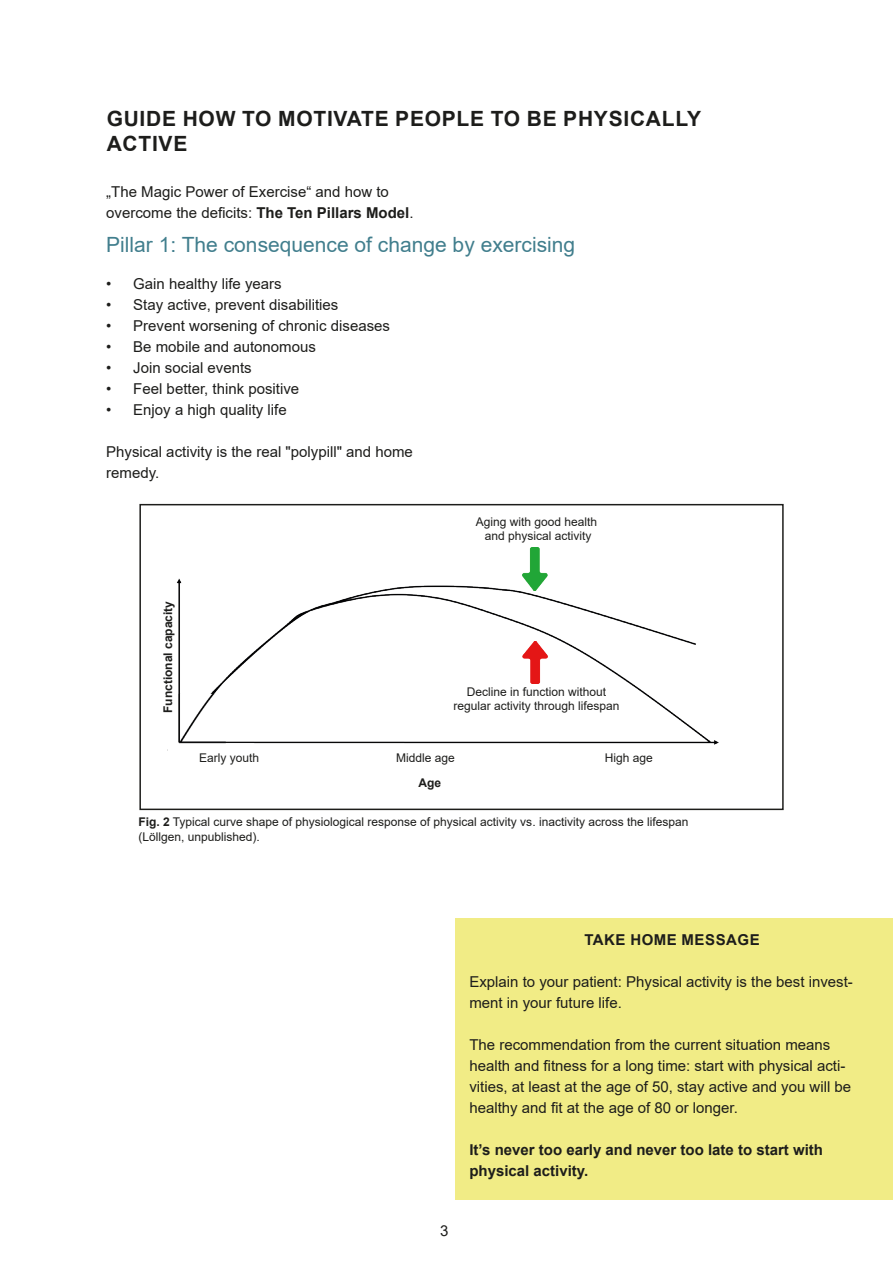
<style>
.page{position:relative;width:893px;height:1263px;background:#fff}
.page>*{position:absolute;margin:0;border:0;box-sizing:border-box;transform-origin:0 0}
.t1{font:700 21px "Arial";letter-spacing:.035em;color:#1d1d1b}
.t2{font:21px "Arial";color:#417e8d}
.t3{font:15px/21px "Arial";color:#1d1d1b}
.t4{font:700 15px/21px "Arial";color:#1d1d1b}
.t5{font:700 15px "Arial";letter-spacing:.035em;color:#1d1d1b}
.t6{font:12px/14.4px "Arial";color:#1d1d1b;text-align:center}
.t7{font:700 12px "Arial";color:#1d1d1b}
.s1{font-weight:700}
</style>
<div class="page">
<div style="left:455px;top:918px;width:438px;height:281px;background:#f1ec86"></div>
<img style="left:167px;top:578px;width:552px;height:173px">
<div style="left:139px;top:504px;width:645px;height:306px;border:2px solid #1d1d1b"></div>
<img style="left:514px;top:547px;width:42px;height:43px">
<img style="left:514px;top:641px;width:42px;height:43px">
<p class="t1" style="left:107px;top:104px;width:596px">GUIDE HOW TO MOTIVATE PEOPLE TO BE PHYSICALLY</p>
<p class="t1" style="left:107px;top:129px;width:82px">ACTIVE</p>
<p class="t3" style="left:106px;top:181px;width:309px">„The Magic Power of Exercise“ and how to overcome the deficits: <span class="s1">The Ten Pillars Model</span>.</p>
<p class="t2" style="left:106px;top:230px;width:470px">Pillar 1: The consequence of change by exercising</p>
<p class="t3" style="left:106px;top:274px;width:177px">• Gain healthy life years</p>
<p class="t3" style="left:106px;top:295px;width:234px">• Stay active, prevent disabilities</p>
<p class="t3" style="left:106px;top:316px;width:285px">• Prevent worsening of chronic diseases</p>
<p class="t3" style="left:106px;top:337px;width:211px">• Be mobile and autonomous</p>
<p class="t3" style="left:106px;top:358px;width:147px">• Join social events</p>
<p class="t3" style="left:106px;top:379px;width:194px">• Feel better, think positive</p>
<p class="t3" style="left:106px;top:400px;width:182px">• Enjoy a high quality life</p>
<p class="t3" style="left:106px;top:442px;width:308px">Physical activity is the real "polypill" and home remedy.</p>
<p class="t7" style="left:159px;top:713px;width:114px;rotate:-90deg">Functional capacity</p>
<p class="t6" style="left:476px;top:515px;width:123px">Aging with good health and physical activity</p>
<p class="t6" style="left:453px;top:684px;width:168px">Decline in function without regular activity through lifespan</p>
<p class="t6" style="left:199px;top:750px;width:62px">Early youth</p>
<p class="t6" style="left:396px;top:750px;width:60px">Middle age</p>
<p class="t6" style="left:605px;top:750px;width:50px">High age</p>
<p class="t7" style="left:418px;top:774px;width:24px">Age</p>
<p class="t6" style="left:138px;top:814px;width:551px;line-height:15px;text-align:left"><span class="s1">Fig. 2</span> Typical curve shape of physiological response of physical activity vs. inactivity across the lifespan (Löllgen, unpublished).</p>
<p class="t3" style="left:440px;top:1220px;width:10px">3</p>
<p class="t5" style="left:584px;top:929px;width:177px">TAKE HOME MESSAGE</p>
<p class="t3" style="left:469px;top:971px;width:385px">Explain to your patient: Physical activity is the best invest&shy;ment in your future life.</p>
<p class="t3" style="left:469px;top:1034px;width:383px">The recommendation from the current situation means health and fitness for a long time: start with physical acti&shy;vities, at least at the age of 50, stay active and you will be healthy and fit at the age of 80 or longer.</p>
<p class="t4" style="left:469px;top:1139px;width:355px">It’s never too early and never too late to start with physical activity.</p>
</div>
